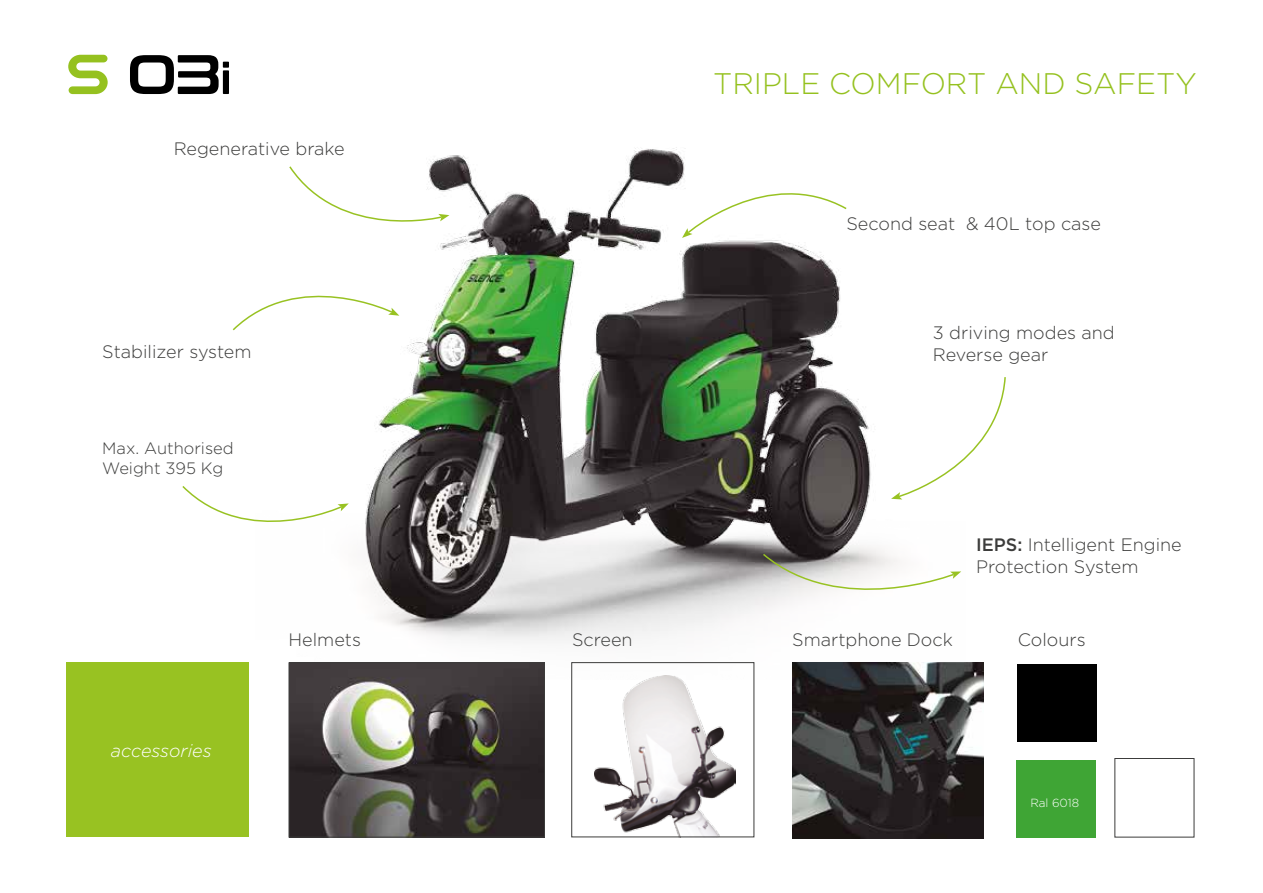
<style>
.page{position:relative;width:1263px;height:893px;background:#fff}
.page>*{position:absolute;margin:0;border:0;box-sizing:border-box;transform-origin:0 0}
.t1{font:300 29.7px "Gotham";color:#95c11f}
.t2{font:300 18px/21.6px "Gotham";color:#3c3c3b}
.t3{font:italic 300 18px "Gotham";color:#fff}
.t4{font:300 16.5px/19.8px "Gotham";color:#3c3c3b}
.t5{font:300 11.7px "Gotham";color:#fff}
.s1{font-weight:500}
</style>
<div class="page">
<img style="left:288px;top:147px;width:614px;height:533px">
<img style="left:595px;top:675px;width:141px;height:163px">
<div style="left:571px;top:662px;width:183px;height:175px;border:1px solid #3c3c3b"></div>
<svg style="left:761px;top:552px;width:200px;height:66px"></svg>
<svg style="left:182px;top:484px;width:167px;height:66px"></svg>
<svg style="left:682px;top:165px;width:166px;height:73px"></svg>
<svg style="left:891px;top:375px;width:115px;height:124px"></svg>
<svg style="left:232px;top:267px;width:167px;height:65px"></svg>
<svg style="left:288px;top:165px;width:161px;height:77px"></svg>
<div style="left:66px;top:662px;width:182px;height:175px;background:#98c222"></div>
<img style="left:291px;top:664px;width:252px;height:171px">
<div style="left:289px;top:662px;width:256px;height:175px;border:1px solid #3c3c3b"></div>
<div style="left:1018px;top:664px;width:79px;height:78px;background:#000"></div>
<div style="left:1017px;top:760px;width:79px;height:78px;background:#3fa535"></div>
<img style="left:793px;top:662px;width:190px;height:176px">
<svg style="left:68px;top:55px;width:40px;height:39px"></svg>
<svg style="left:130px;top:55px;width:99px;height:39px"></svg>
<p class="t2" style="left:174px;top:138px;width:172px">Regenerative brake</p>
<h1 class="t1" style="left:713px;top:65px;width:485px">TRIPLE COMFORT AND SAFETY</h1>
<p class="t2" style="left:846px;top:212px;width:256px">Second seat &amp; 40L top case</p>
<p class="t2" style="left:933px;top:321px;width:183px">3 driving modes and</p>
<p class="t2" style="left:102px;top:340px;width:151px">Stabilizer system</p>
<p class="t2" style="left:933px;top:343px;width:117px">Reverse gear</p>
<p class="t4" style="left:102px;top:438px;width:133px">Max. Authorised<br>Weight 395 Kg</p>
<p class="t3" style="left:111px;top:739px;width:102px">accessories</p>
<p class="t2" style="left:976px;top:533px;width:207px"><span class="s1">IEPS:</span> Intelligent Engine<br>Protection System</p>
<p class="t2" style="left:289px;top:628px;width:74px">Helmets</p>
<p class="t2" style="left:572px;top:628px;width:62px">Screen</p>
<p class="t2" style="left:792px;top:628px;width:162px">Smartphone Dock</p>
<p class="t2" style="left:1018px;top:628px;width:69px">Colours</p>
<p class="t5" style="left:1030px;top:795px;width:50px">Ral 6018</p>
</div>
